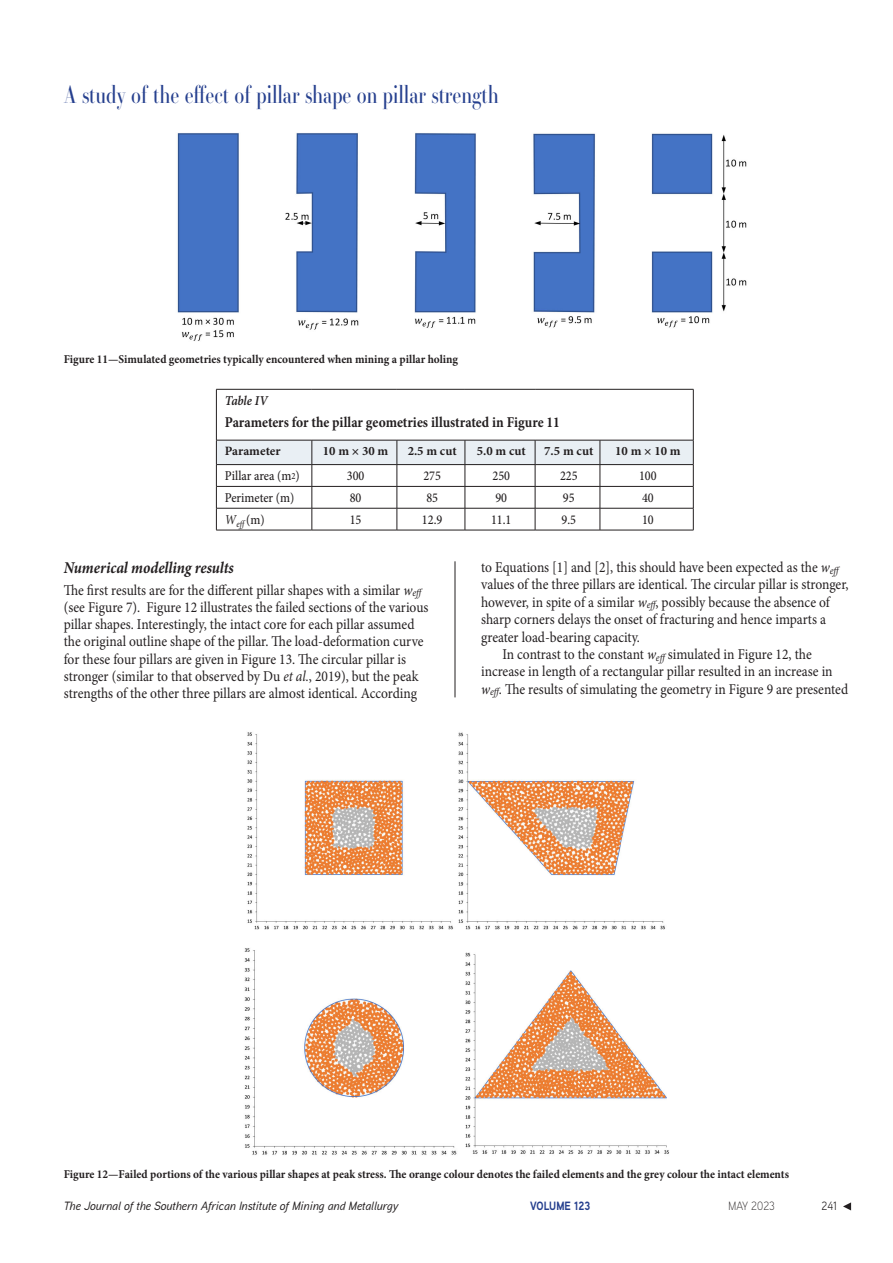
<style>
.page{position:relative;width:893px;height:1263px;background:#fff}
.page>*{position:absolute;margin:0;border:0;box-sizing:border-box;transform-origin:0 0}
.t1{font:24px "Essonnes Headline";color:#253f8e;scale:.8 1}
._2nd_Level_header{font:italic 700 16.5px "Minion Pro";letter-spacing:-.005em;color:#231f20;scale:.9 1}
._1st_Para{font:15px/17.2px "Minion Pro";color:#231f20;scale:.9 1}
.Body_Copy{font:15px/17.4px "Minion Pro";color:#231f20;scale:.9 1}
.Table_title{font:700 15px "Minion Pro";color:#231f20;scale:.9 1}
.Table_text{font:500 13.5px "Minion Pro";color:#231f20;scale:.9 1}
.Table_No{font:13.5px "Minion Pro Semibold It Capt";letter-spacing:-.005em;color:#231f20;scale:.9 1}
.Table_Header{font:700 12.75px "Minion Pro";color:#231f20}
.Figure_captions{font:700 12px "Minion Pro";color:#231f20;scale:.94 1}
.t2{font:italic 500 12px "Aaux Next";color:#231f20}
.t3{font:700 12px "Aaux Next";color:#253f8e;scale:.9 1}
.t4{font:300 12px "Aaux Next";color:#231f20;scale:.9 1}
.t5{font:12px "Aaux Next";color:#231f20;scale:.9 1}
.Table_text-2{font:italic 9.45px "Minion Pro";color:#231f20;scale:.9 1}
.s1{font-size:9.45px}
.s2{font-style:italic}
</style>
<div class="page">
<svg style="left:843px;top:1202px;width:8px;height:8px"></svg>
<hr style="left:216px;top:389px;width:96px;height:1px;background:#231f20">
<hr style="left:216px;top:389px;width:1px;height:51px;background:#231f20">
<hr style="left:312px;top:389px;width:85px;height:1px;background:#231f20">
<hr style="left:397px;top:389px;width:68px;height:1px;background:#231f20">
<hr style="left:465px;top:389px;width:70px;height:1px;background:#231f20">
<hr style="left:535px;top:389px;width:65px;height:1px;background:#231f20">
<hr style="left:600px;top:389px;width:93px;height:1px;background:#231f20">
<hr style="left:693px;top:389px;width:1px;height:51px;background:#231f20">
<svg style="left:216px;top:440px;width:478px;height:90px"></svg>
<hr style="left:216px;top:530px;width:96px;height:1px;background:#231f20">
<hr style="left:312px;top:530px;width:85px;height:1px;background:#231f20">
<hr style="left:397px;top:530px;width:68px;height:1px;background:#231f20">
<hr style="left:465px;top:530px;width:70px;height:1px;background:#231f20">
<hr style="left:535px;top:530px;width:65px;height:1px;background:#231f20">
<hr style="left:600px;top:530px;width:93px;height:1px;background:#231f20">
<img style="left:177px;top:133px;width:570px;height:208px">
<img style="left:244px;top:732px;width:426px;height:423px">
<hr style="left:455px;top:561px;width:1px;height:136px;background:#231f20">
<h1 class="t1" style="left:64px;top:78px;width:545px">A study of the effect of pillar shape on pillar strength</h1>
<p class="Figure_captions" style="left:64px;top:351px;width:421px">Figure 11—Simulated geometries typically encountered when mining a pillar holing</p>
<p class="Table_No" style="left:225px;top:391px;width:49px">Table IV</p>
<p class="Table_title" style="left:225px;top:412px;width:374px">Parameters for the pillar geometries illustrated in Figure 11</p>
<p class="Table_Header" style="left:225px;top:442px;width:57px">Parameter</p>
<p class="Table_Header" style="left:323px;top:442px;width:67px">10 m × 30 m</p>
<p class="Table_Header" style="left:408px;top:442px;width:51px">2.5 m cut</p>
<p class="Table_Header" style="left:477px;top:442px;width:51px">5.0 m cut</p>
<p class="Table_Header" style="left:544px;top:442px;width:51px">7.5 m cut</p>
<p class="Table_Header" style="left:615px;top:442px;width:67px">10 m × 10 m</p>
<p class="Table_text" style="left:225px;top:467px;width:85px">Pillar area (m<span class="s1">2</span>)</p>
<p class="Table_text" style="left:347px;top:467px;width:21px">300</p>
<p class="Table_text" style="left:423px;top:467px;width:21px">275</p>
<p class="Table_text" style="left:492px;top:467px;width:21px">250</p>
<p class="Table_text" style="left:560px;top:467px;width:21px">225</p>
<p class="Table_text" style="left:639px;top:467px;width:21px">100</p>
<p class="Table_text" style="left:225px;top:489px;width:79px">Perimeter (m)</p>
<p class="Table_text" style="left:350px;top:489px;width:15px">80</p>
<p class="Table_text" style="left:426px;top:489px;width:15px">85</p>
<p class="Table_text" style="left:495px;top:489px;width:15px">90</p>
<p class="Table_text" style="left:563px;top:489px;width:15px">95</p>
<p class="Table_text" style="left:642px;top:489px;width:15px">40</p>
<p class="Table_text-2" style="left:225px;top:517px;width:46px"><sup>W</sup>eff<sup>(m)</sup></p>
<p class="Table_text" style="left:350px;top:511px;width:15px">15</p>
<p class="Table_text" style="left:422px;top:511px;width:24px">12.9</p>
<p class="Table_text" style="left:491px;top:511px;width:24px">11.1</p>
<p class="Table_text" style="left:561px;top:511px;width:18px">9.5</p>
<p class="Table_text" style="left:642px;top:511px;width:15px">10</p>
<p class="_2nd_Level_header" style="left:64px;top:556px;width:190px">Numerical modelling results</p>
<p class="_1st_Para" style="left:64px;top:581px;width:407px">The first results are for the different pillar shapes with a similar <span class="s2">w</span><sub>eff </sub>(see Figure 7). Figure 12 illustrates the failed sections of the various pillar shapes. Interestingly, the intact core for each pillar assumed the original outline shape of the pillar. The load-deformation curve for these four pillars are given in Figure 13. The circular pillar is stronger (similar to that observed by Du <span class="s2">et al.</span>, 2019), but the peak strengths of the other three pillars are almost identical. According</p>
<p class="_1st_Para" style="left:481px;top:559px;width:410px">to Equations [1] and [2], this should have been expected as the <span class="s2">w</span><sub>eff </sub>values of the three pillars are identical. The circular pillar is stronger, however, in spite of a similar <span class="s2">w</span><sub>eff</sub>, possibly because the absence of sharp corners delays the onset of fracturing and hence imparts a greater load-bearing capacity.</p>
<p class="Body_Copy" style="left:481px;top:646px;width:409px;text-indent:21px">In contrast to the constant <span class="s2">w</span><sub>eff</sub>simulated in Figure 12, the increase in length of a rectangular pillar resulted in an increase in <span class="s2">w</span><sub>eff</sub>. The results of simulating the geometry in Figure 9 are presented</p>
<p class="Figure_captions" style="left:64px;top:1166px;width:773px">Figure 12—Failed portions of the various pillar shapes at peak stress. The orange colour denotes the failed elements and the grey colour the intact elements</p>
<p class="t2" style="left:64px;top:1197px;width:336px">The Journal of the Southern African Institute of Mining and Metallurgy</p>
<p class="t3" style="left:530px;top:1197px;width:68px">VOLUME 123</p>
<p class="t4" style="left:729px;top:1197px;width:53px">MAY 2023</p>
<p class="t5" style="left:821px;top:1198px;width:19px">241</p>
</div>
